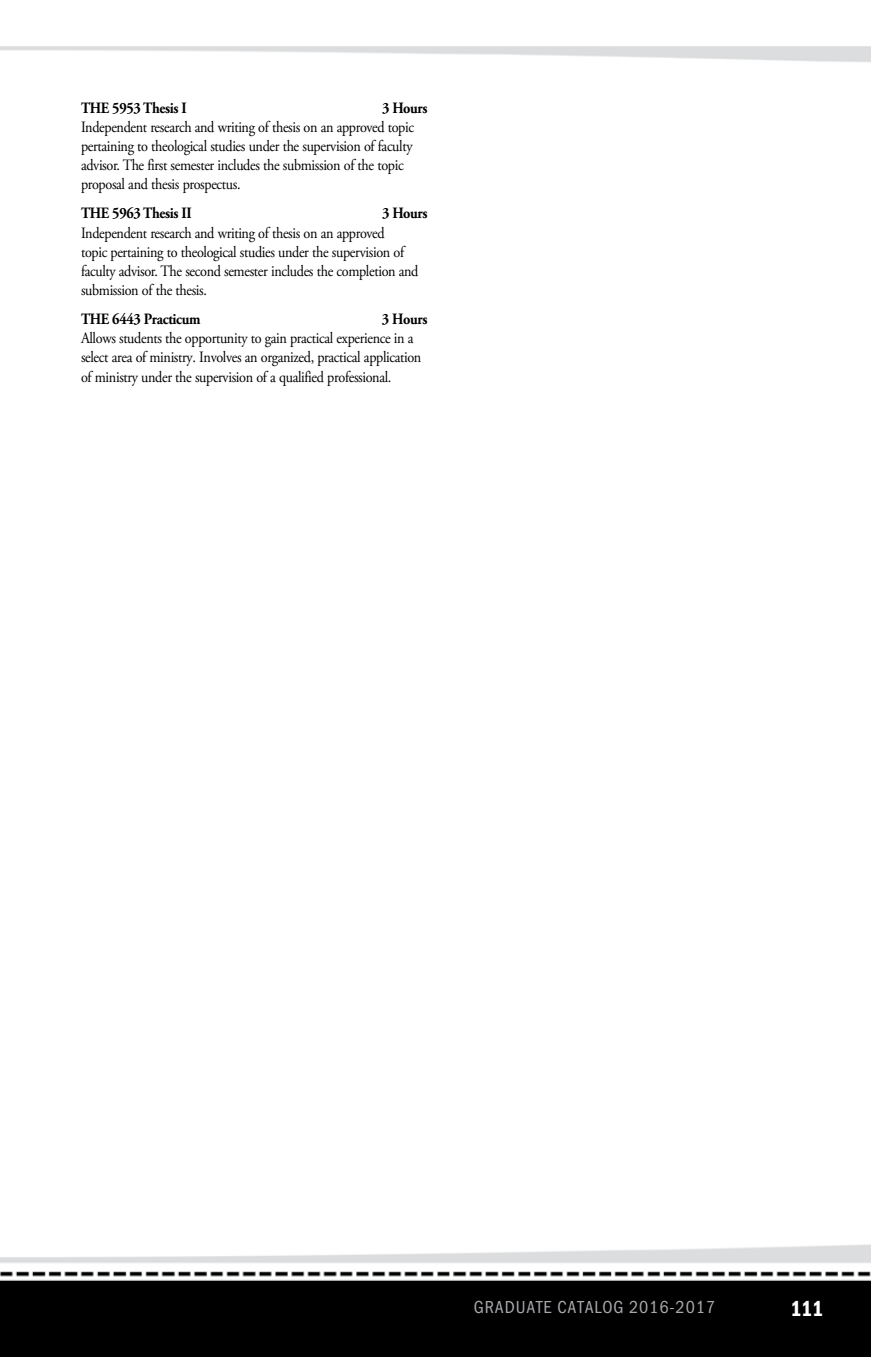
<style>
.page{position:relative;width:871px;height:1357px;background:#fff}
.page>*{position:absolute;margin:0;border:0;box-sizing:border-box;transform-origin:0 0}
.t1{font:22.5px "Franklin Gothic URW Con Dem";color:#fff;scale:.95 1}
.t2{font:18px "Franklin Gothic URW Con Boo";letter-spacing:.05em;color:#a7a9ac}
.t3{font:15.75px/19.1px "Adobe Garamond Pro";letter-spacing:-.025em;color:#000;scale:.9 1}
.t4{font:700 15.75px "Adobe Garamond Pro";letter-spacing:-.025em;color:#000;scale:.9 1}
</style>
<div class="page">
<img style="left:0;top:46px;width:871px;height:1311px">
<div style="left:847px;top:88px;width:24px;height:513px;background:#fff"></div>
<p class="t4" style="left:81px;top:99px;width:119px">THE 5953 Thesis I</p>
<p class="t4" style="left:382px;top:99px;width:52px">3 Hours</p>
<p class="t3" style="left:81px;top:118px;width:371px">Independent research and writing of thesis on an approved topic pertaining to theological studies under the supervision of faculty advisor. The first semester includes the submission of the topic proposal and thesis prospectus.</p>
<p class="t4" style="left:81px;top:204px;width:125px">THE 5963 Thesis II</p>
<p class="t4" style="left:382px;top:204px;width:52px">3 Hours</p>
<p class="t3" style="left:81px;top:224px;width:376px">Independent research and writing of thesis on an approved<br>topic pertaining to theological studies under the supervision of faculty advisor. The second semester includes the completion and submission of the thesis.</p>
<p class="t4" style="left:81px;top:310px;width:134px">THE 6443 Practicum</p>
<p class="t4" style="left:382px;top:310px;width:52px">3 Hours</p>
<p class="t3" style="left:81px;top:329px;width:380px">Allows students the opportunity to gain practical experience in a select area of ministry. Involves an organized, practical application of ministry under the supervision of a qualified professional.</p>
<p class="t2" style="left:474px;top:1295px;width:243px">GRADUATE CATALOG 2016-2017</p>
<h1 class="t1" style="left:790px;top:1293px;width:36px">111</h1>
</div>
